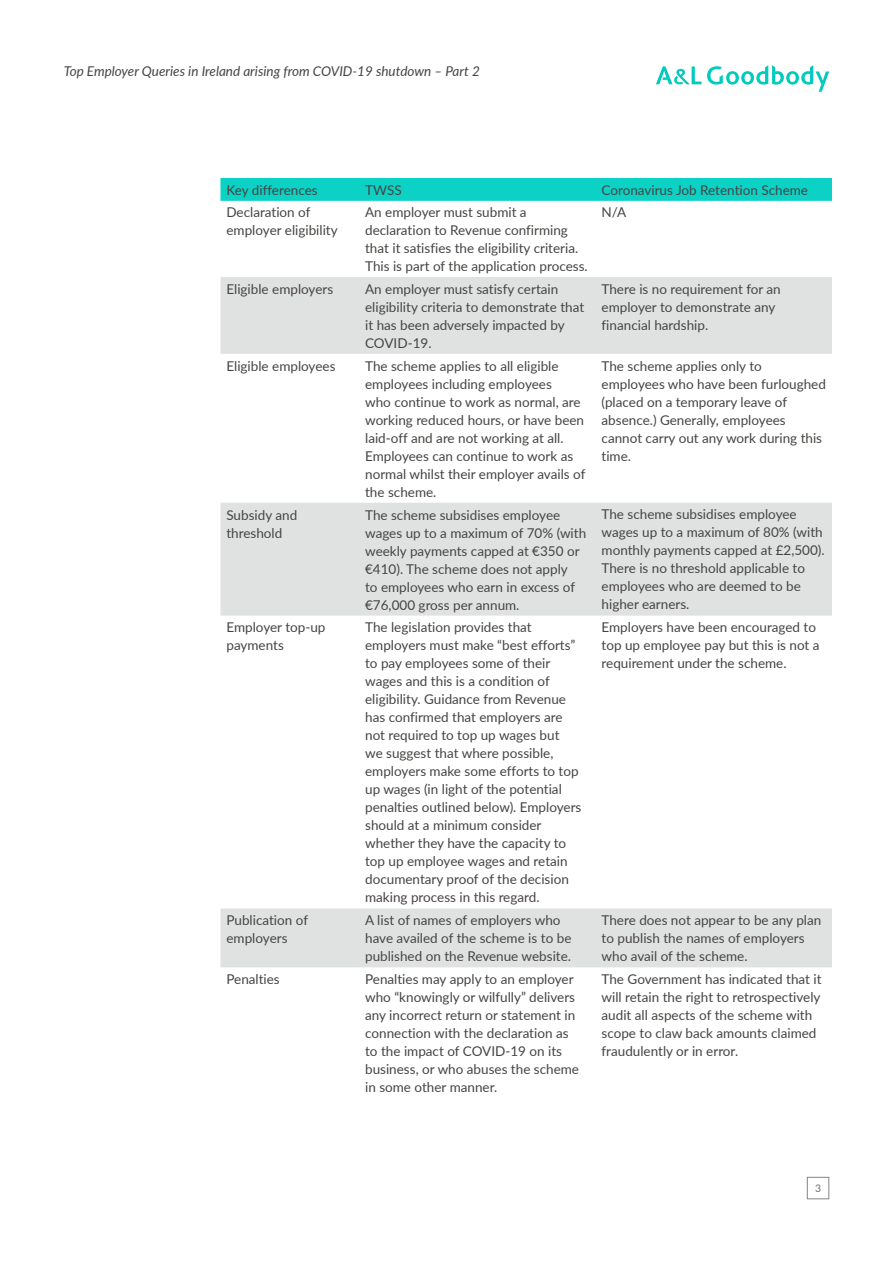
<style>
.page{position:relative;width:893px;height:1263px;background:#fff}
.page>*{position:absolute;margin:0;border:0;box-sizing:border-box;transform-origin:0 0}
.t1{font:13.5px/18px "Lato";color:#464442}
.t2{font:italic 13.5px "Lato";color:#464442}
.t3{font:10.5px "Lato";color:#6f6f6e}
</style>
<div class="page">
<svg style="left:656px;top:66px;width:45px;height:18px"></svg>
<svg style="left:707px;top:65px;width:122px;height:27px"></svg>
<div style="left:807px;top:1177px;width:22px;height:22px;border:1px solid #858585"></div>
<div style="left:220px;top:178px;width:612px;height:23px;background:#0bd2c5"></div>
<svg style="left:220px;top:277px;width:612px;height:690px"></svg>
<p class="t2" style="left:64px;top:61px;width:418px">Top Employer Queries in Ireland arising from COVID-19 shutdown – Part 2</p>
<p class="t1" style="left:226px;top:180px;width:93px">Key differences</p>
<p class="t1" style="left:365px;top:180px;width:38px">TWSS</p>
<p class="t1" style="left:602px;top:180px;width:208px">Coronavirus Job Retention Scheme</p>
<p class="t1" style="left:226px;top:202px;width:113px">Declaration of employer eligibility</p>
<p class="t1" style="left:365px;top:202px;width:224px">An employer must submit a declaration to Revenue confirming that it satisfies the eligibility criteria.<br>This is part of the application process.</p>
<p class="t1" style="left:602px;top:202px;width:26px">N/A</p>
<p class="t1" style="left:226px;top:279px;width:108px">Eligible employers</p>
<p class="t1" style="left:365px;top:279px;width:221px">An employer must satisfy certain eligibility criteria to demonstrate that it has been adversely impacted by<br>COVID-19.</p>
<p class="t1" style="left:602px;top:279px;width:181px">There is no requirement for an employer to demonstrate any financial hardship.</p>
<p class="t1" style="left:226px;top:356px;width:111px">Eligible employees</p>
<p class="t1" style="left:365px;top:356px;width:222px">The scheme applies to all eligible employees including employees<br>who continue to work as normal, are working reduced hours, or have been laid-off and are not working at all.<br>Employees can continue to work as normal whilst their employer avails of the scheme.</p>
<p class="t1" style="left:602px;top:356px;width:226px">The scheme applies only to employees who have been furloughed (placed on a temporary leave of absence.) Generally, employees cannot carry out any work during this time.</p>
<p class="t1" style="left:226px;top:505px;width:72px">Subsidy and threshold</p>
<p class="t1" style="left:365px;top:505px;width:223px">The scheme subsidises employee wages up to a maximum of 70% (with weekly payments capped at €350 or €410). The scheme does not apply<br>to employees who earn in excess of €76,000 gross per annum.</p>
<p class="t1" style="left:602px;top:505px;width:225px">The scheme subsidises employee wages up to a maximum of 80% (with monthly payments capped at £2,500).<br>There is no threshold applicable to employees who are deemed to be higher earners.</p>
<p class="t1" style="left:226px;top:618px;width:100px">Employer top-up payments</p>
<p class="t1" style="left:365px;top:618px;width:218px">The legislation provides that employers must make “best efforts” to pay employees some of their wages and this is a condition of eligibility. Guidance from Revenue has confirmed that employers are not required to top up wages but<br>we suggest that where possible, employers make some efforts to top up wages (in light of the potential penalties outlined below). Employers should at a minimum consider whether they have the capacity to top up employee wages and retain documentary proof of the decision making process in this regard.</p>
<p class="t1" style="left:602px;top:618px;width:220px">Employers have been encouraged to top up employee pay but this is not a requirement under the scheme.</p>
<p class="t1" style="left:226px;top:911px;width:83px">Publication of employers</p>
<p class="t1" style="left:365px;top:911px;width:208px">A list of names of employers who have availed of the scheme is to be published on the Revenue website.</p>
<p class="t1" style="left:602px;top:911px;width:221px">There does not appear to be any plan to publish the names of employers who avail of the scheme.</p>
<p class="t1" style="left:226px;top:969px;width:55px">Penalties</p>
<p class="t1" style="left:365px;top:969px;width:215px">Penalties may apply to an employer who “knowingly or wilfully” delivers any incorrect return or statement in connection with the declaration as to the impact of COVID-19 on its business, or who abuses the scheme in some other manner.</p>
<p class="t1" style="left:602px;top:969px;width:222px">The Government has indicated that it will retain the right to retrospectively audit all aspects of the scheme with scope to claw back amounts claimed fraudulently or in error.</p>
<p class="t3" style="left:815px;top:1181px;width:8px">3</p>
</div>
